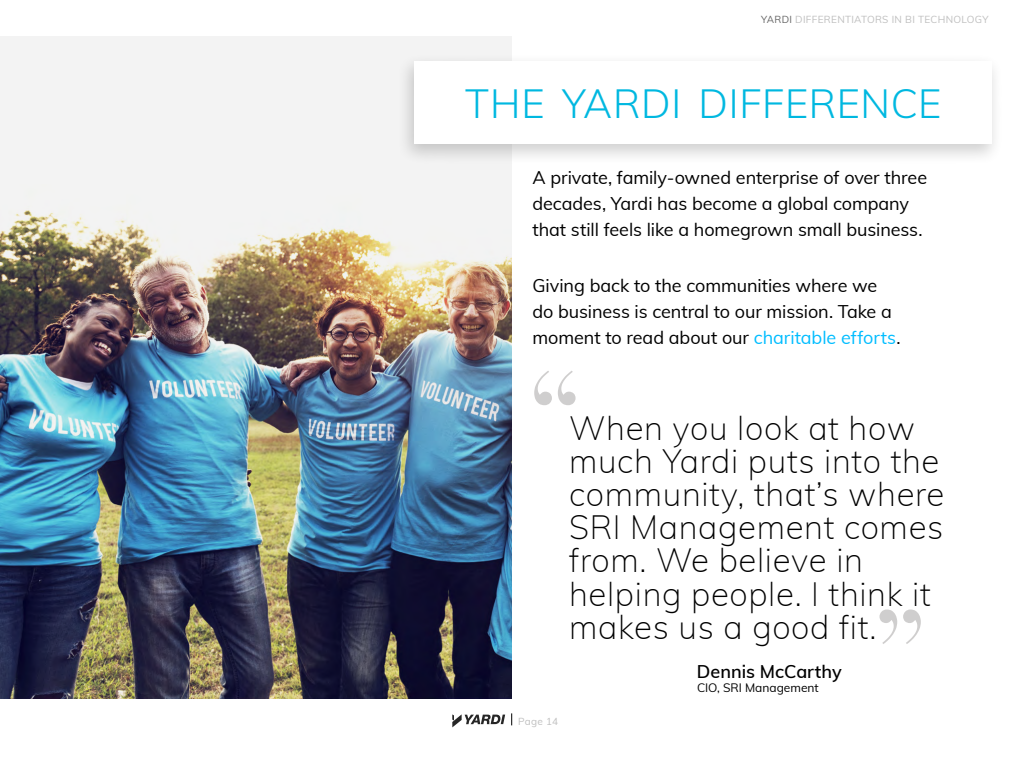
<style>
.page{position:relative;width:1024px;height:768px;background:#fff}
.page>*{position:absolute;margin:0;border:0;box-sizing:border-box;transform-origin:0 0}
.t1{font:126.9px "Didot";color:#787473}
.t2{font:126.9px "Didot";color:#fff}
.t3{font:300 39.9px "Muli";letter-spacing:.015em;color:#00b8e0}
.t4{font:200 33px/33.2px "Muli";letter-spacing:.02em;color:#000}
.t5{font:18px/26px "Muli";letter-spacing:-.005em;color:#000}
.t6{font:600 18px "Muli";color:#000}
.t7{font:12px "Muli";color:#000}
.t8{font:10px "Muli";letter-spacing:.03em;color:#bfbfbf}
.s1{color:#666}
.s2{color:#00bdff}
</style>
<div class="page">
<img style="left:0;top:36px;width:512px;height:662px">
<svg style="left:452px;top:714px;width:53px;height:13px"></svg>
<svg style="left:511px;top:713px;width:1px;height:12px"></svg>
<div style="left:396px;top:53px;width:607px;height:112px;background:#000;opacity:.19"></div>
<div style="left:414px;top:61px;width:578px;height:83px;background:#fff"></div>
<p class="t8" style="left:761px;top:12px;width:229px"><span class="s1">YARDI</span> DIFFERENTIATORS IN BI TECHNOLOGY</p>
<h2 class="t3" style="left:465px;top:75px;width:478px">THE YARDI DIFFERENCE</h2>
<p class="t5" style="left:532px;top:163px;width:396px">A private, family-owned enterprise of over three decades, Yardi has become a global company that still feels like a homegrown small business.</p>
<p class="t5" style="left:532px;top:271px;width:370px">Giving back to the communities where we do business is central to our mission. Take a moment to read about our <span class="s2">charitable efforts</span>.</p>
<h1 class="t1" style="left:527px;top:343px;width:58px">“</h1>
<h3 class="t4" style="left:569px;top:410px;width:377px">When you look at how much Yardi puts into the community, that’s where<br>SRI Management comes from. We believe in helping people. I think it makes us a good fit.</h3>
<h1 class="t1" style="left:872px;top:582px;width:58px">”</h1>
<h1 class="t2" style="left:889px;top:586px;width:58px">”</h1>
<p class="t8" style="left:518px;top:714px;width:41px">Page 14</p>
<p class="t6" style="left:697px;top:658px;width:146px">Dennis McCarthy</p>
<p class="t7" style="left:697px;top:679px;width:123px">CIO, SRI Management</p>
</div>
